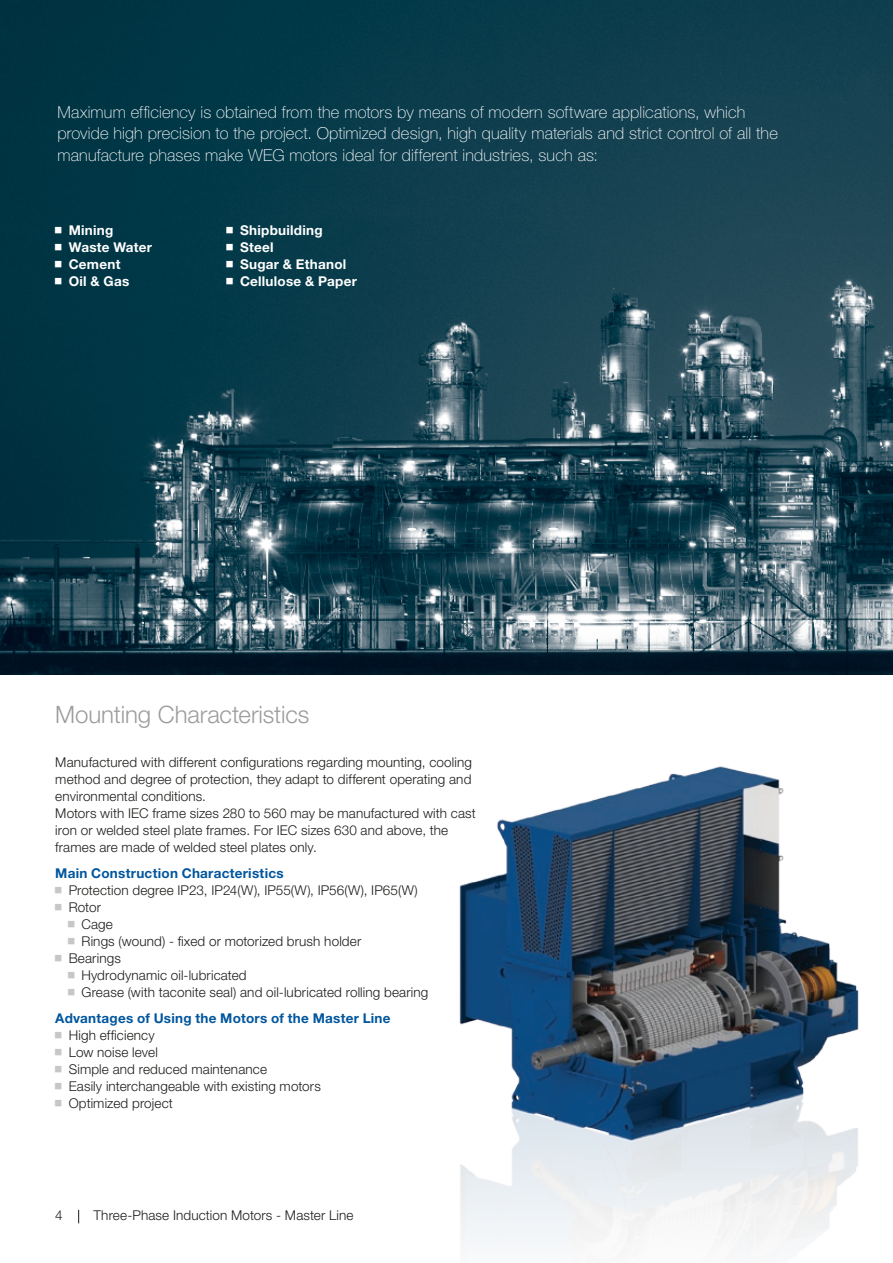
<style>
.page{position:relative;width:893px;height:1263px;background:#fff}
.page>*{position:absolute;margin:0;border:0;box-sizing:border-box;transform-origin:0 0}
.t1{font:300 24px "Helvetica Neue LT Pro";letter-spacing:-.005em;color:#9d9d9d}
.t2{font:100 16.5px/21.3px "Helvetica Neue LT Pro";letter-spacing:.01em;color:#fff}
.t3{font:300 13.5px/17px "Helvetica Neue LT Pro";letter-spacing:.01em;color:#1d1d1b}
.t4{font:700 13.5px/17px "Helvetica Neue LT Pro";letter-spacing:.02em;color:#fff}
.t5{font:700 13.5px "Helvetica Neue LT Pro";letter-spacing:.02em;color:#00569e}
</style>
<div class="page">
<svg style="left:78px;top:1210px;width:1px;height:13px"></svg>
<img style="left:459px;top:766px;width:400px;height:478px">
<img style="left:0;top:0;width:893px;height:674px">
<svg style="left:55px;top:227px;width:7px;height:7px"></svg>
<svg style="left:55px;top:244px;width:7px;height:7px"></svg>
<svg style="left:55px;top:261px;width:7px;height:7px"></svg>
<svg style="left:55px;top:278px;width:7px;height:7px"></svg>
<svg style="left:227px;top:227px;width:6px;height:7px"></svg>
<svg style="left:227px;top:244px;width:6px;height:7px"></svg>
<svg style="left:227px;top:261px;width:6px;height:7px"></svg>
<svg style="left:227px;top:278px;width:6px;height:7px"></svg>
<p class="t2" style="left:57px;top:101px;width:722px">Maximum efficiency is obtained from the motors by means of modern software applications, which provide high precision to the project. Optimized design, high quality materials and strict control of all the manufacture phases make WEG motors ideal for different industries, such as:</p>
<p class="t4" style="left:69px;top:221px;width:85px">Mining<br>Waste Water<br>Cement<br>Oil &amp; Gas</p>
<p class="t4" style="left:240px;top:221px;width:118px">Shipbuilding<br>Steel<br>Sugar &amp; Ethanol<br>Cellulose &amp; Paper</p>
<h1 class="t1" style="left:55px;top:700px;width:256px">Mounting Characteristics</h1>
<p class="t3" style="left:55px;top:753px;width:422px">Manufactured with different configurations regarding mounting, cooling method and degree of protection, they adapt to different operating and environmental conditions.<br>Motors with IEC frame sizes 280 to 560 may be manufactured with cast iron or welded steel plate frames. For IEC sizes 630 and above, the frames are made of welded steel plates only.</p>
<p class="t5" style="left:55px;top:864px;width:230px">Main Construction Characteristics</p>
<p class="t3" style="left:69px;top:881px;width:351px">Protection degree IP23, IP24(W), IP55(W), IP56(W), IP65(W)</p>
<p class="t3" style="left:69px;top:898px;width:34px">Rotor</p>
<p class="t3" style="left:81px;top:915px;width:33px">Cage</p>
<p class="t3" style="left:81px;top:932px;width:281px">Rings (wound) - fixed or motorized brush holder</p>
<p class="t3" style="left:69px;top:949px;width:54px">Bearings</p>
<p class="t3" style="left:81px;top:966px;width:167px">Hydrodynamic oil-lubricated</p>
<p class="t3" style="left:81px;top:983px;width:348px">Grease (with taconite seal) and oil-lubricated rolling bearing</p>
<p class="t5" style="left:55px;top:1009px;width:337px">Advantages of Using the Motors of the Master Line</p>
<p class="t3" style="left:69px;top:1026px;width:254px">High efficiency<br>Low noise level<br>Simple and reduced maintenance<br>Easily interchangeable with existing motors<br>Optimized project</p>
<p class="t3" style="left:55px;top:1207px;width:9px">4</p>
<p class="t3" style="left:94px;top:1207px;width:262px">Three-Phase Induction Motors - Master Line</p>
</div>
